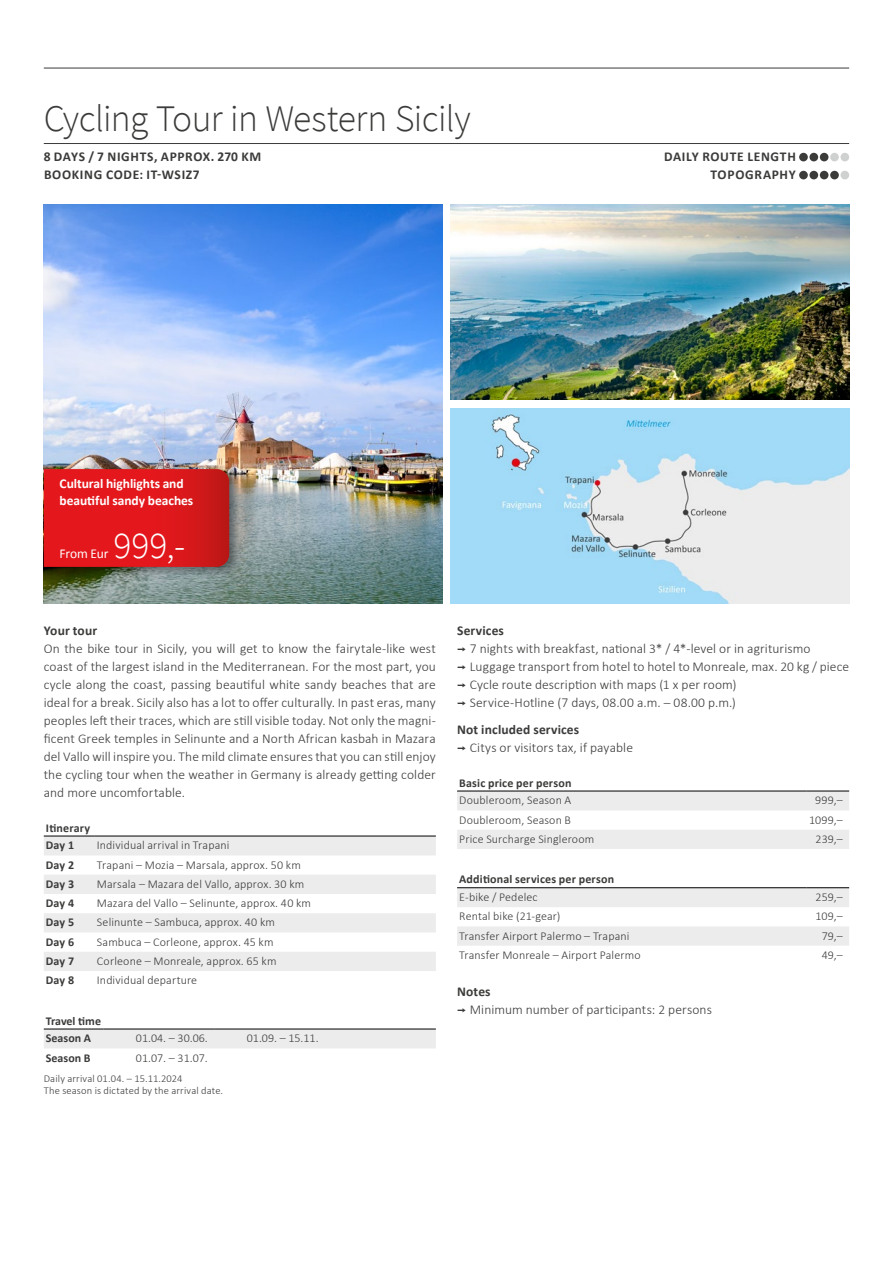
<style>
.page{position:relative;width:893px;height:1263px;background:#fff}
.page>*{position:absolute;margin:0;border:0;box-sizing:border-box;transform-origin:0 0}
.t1{font:300 37.5px "Source Sans Pro";letter-spacing:-.02em;color:#3b3b3a}
.t2{font:300 37.5px "Source Sans Pro";color:#fff}
.t3{font:300 13.5px/18px "Calibri";letter-spacing:.005em;color:#3b3b3a}
.t4{font:700 13.5px/18px "Calibri";letter-spacing:.05em;color:#3b3b3a}
.t5{font:700 13.5px/17.2px "Calibri";letter-spacing:-.005em;color:#fff}
.t6{font:700 13.5px "Calibri";letter-spacing:.005em;color:#3b3b3a}
.t7{font:13.5px "Calibri";letter-spacing:-.01em;color:#fff}
.t8{font:300 12px "Calibri";letter-spacing:.01em;color:#3b3b3a}
.t9{font:700 12px/17.7px "Calibri";letter-spacing:.015em;color:#3b3b3a}
.t10{font:300 10.5px/12px "Calibri";letter-spacing:.015em;color:#3b3b3a}
.s1{font-weight:700}
.s2{font-family:"Interstate";font-weight:400}
</style>
<div class="page">
<img style="left:44px;top:204px;width:398px;height:400px">
<img style="left:451px;top:204px;width:398px;height:196px">
<img style="left:451px;top:408px;width:398px;height:196px">
<div style="left:40px;top:463px;width:204px;height:116px;background:#000;opacity:.45"></div>
<svg style="left:44px;top:469px;width:185px;height:98px"></svg>
<hr style="left:44px;top:143px;width:805px;height:1px;background:#3b3b3a">
<hr style="left:44px;top:68px;width:805px;height:1px;background:#3b3b3a">
<div style="left:799px;top:153px;width:9px;height:8px;background:#3b3b3a;border-radius:50%"></div>
<div style="left:809px;top:153px;width:9px;height:8px;background:#3b3b3a;border-radius:50%"></div>
<div style="left:820px;top:153px;width:8px;height:8px;background:#3b3b3a;border-radius:50%"></div>
<div style="left:830px;top:153px;width:9px;height:8px;background:#cfd0d0;border-radius:50%"></div>
<div style="left:840px;top:153px;width:9px;height:8px;background:#cfd0d0;border-radius:50%"></div>
<div style="left:799px;top:171px;width:9px;height:8px;background:#3b3b3a;border-radius:50%"></div>
<div style="left:809px;top:171px;width:9px;height:8px;background:#3b3b3a;border-radius:50%"></div>
<div style="left:820px;top:171px;width:8px;height:8px;background:#3b3b3a;border-radius:50%"></div>
<div style="left:830px;top:171px;width:9px;height:8px;background:#3b3b3a;border-radius:50%"></div>
<div style="left:840px;top:171px;width:9px;height:8px;background:#cfd0d0;border-radius:50%"></div>
<svg style="left:44px;top:837px;width:392px;height:134px;fill:#ececed"></svg>
<hr style="left:44px;top:836px;width:51px;height:1px;background:#000">
<hr style="left:95px;top:836px;width:341px;height:1px;background:#000">
<div style="left:44px;top:1030px;width:392px;height:18px;background:#ececed"></div>
<hr style="left:44px;top:1029px;width:59px;height:1px;background:#000">
<hr style="left:103px;top:1029px;width:111px;height:1px;background:#000">
<hr style="left:214px;top:1029px;width:111px;height:1px;background:#000">
<hr style="left:325px;top:1029px;width:111px;height:1px;background:#000">
<svg style="left:457px;top:792px;width:392px;height:57px"></svg>
<hr style="left:457px;top:791px;width:349px;height:1px;background:#000">
<hr style="left:806px;top:791px;width:43px;height:1px;background:#000">
<svg style="left:457px;top:888px;width:392px;height:58px"></svg>
<hr style="left:457px;top:887px;width:349px;height:1px;background:#000">
<hr style="left:806px;top:887px;width:43px;height:1px;background:#000">
<h1 class="t1" style="left:44px;top:96px;width:429px">Cycling Tour in Western Sicily</h1>
<p class="t4" style="left:44px;top:147px;width:219px">8 DAYS / 7 NIGHTS, APPROX. 270 KM<br>BOOKING CODE: IT-WSIZ7</p>
<p class="t5" style="left:60px;top:474px;width:135px">Cultural highlights and beautiful sandy beaches</p>
<h1 class="t2" style="left:114px;top:522px;width:73px">999,-</h1>
<p class="t7" style="left:60px;top:544px;width:50px">From Eur</p>
<p class="t4" style="left:664px;top:147px;width:133px;text-align:right">DAILY ROUTE LENGTH<br>TOPOGRAPHY</p>
<p class="t6" style="left:44px;top:621px;width:55px">Your tour</p>
<p class="t3" style="left:44px;top:640px;width:394px;text-align:justify">On the bike tour in Sicily, you will get to know the fairytale-like west coast of the largest island in the Mediterranean. For the most part, you cycle along the coast, passing beautiful white sandy beaches that are ideal for a break. Sicily also has a lot to offer culturally. In past eras, many peoples left their traces, which are still visible today. Not only the magni&shy;ficent Greek temples in Selinunte and a North African kasbah in Mazara del Vallo will inspire you. The mild climate ensures that you can still enjoy the cycling tour when the weather in Germany is already getting colder and more uncomfortable.</p>
<p class="t9" style="left:46px;top:818px;width:46px">Itinerary<br>Day 1</p>
<p class="t8" style="left:97px;top:838px;width:134px">Individual arrival in Trapani</p>
<p class="t9" style="left:46px;top:855px;width:30px">Day 2</p>
<p class="t8" style="left:97px;top:857px;width:205px">Trapani – Mozia – Marsala, approx. 50 km</p>
<p class="t9" style="left:46px;top:875px;width:30px">Day 3</p>
<p class="t8" style="left:97px;top:876px;width:209px">Marsala – Mazara del Vallo, approx. 30 km</p>
<p class="t9" style="left:46px;top:894px;width:30px">Day 4</p>
<p class="t8" style="left:97px;top:896px;width:216px">Mazara del Vallo – Selinunte, approx. 40 km</p>
<p class="t9" style="left:46px;top:913px;width:30px">Day 5</p>
<p class="t8" style="left:97px;top:915px;width:180px">Selinunte – Sambuca, approx. 40 km</p>
<p class="t9" style="left:46px;top:932px;width:30px">Day 6</p>
<p class="t8" style="left:97px;top:934px;width:178px">Sambuca – Corleone, approx. 45 km</p>
<p class="t9" style="left:46px;top:952px;width:30px">Day 7</p>
<p class="t8" style="left:97px;top:953px;width:181px">Corleone – Monreale, approx. 65 km</p>
<p class="t9" style="left:46px;top:971px;width:30px">Day 8</p>
<p class="t8" style="left:97px;top:973px;width:102px">Individual departure</p>
<p class="t9" style="left:46px;top:1011px;width:57px">Travel time<br>Season A</p>
<p class="t8" style="left:136px;top:1031px;width:73px">01.04. – 30.06.</p>
<p class="t8" style="left:247px;top:1031px;width:73px">01.09. – 15.11.</p>
<p class="t9" style="left:46px;top:1048px;width:46px">Season B</p>
<p class="t8" style="left:136px;top:1050px;width:73px">01.07. – 31.07.</p>
<p class="t10" style="left:44px;top:1073px;width:181px">Daily arrival 01.04. – 15.11.2024<br>The season is dictated by the arrival date.</p>
<p class="t3" style="left:457px;top:622px;width:394px"><span class="s1">Services<br></span><span class="s2">¬</span> 7 nights with breakfast, national 3* / 4*-level or in agriturismo<br><span class="s2">¬</span> Luggage transport from hotel to hotel to Monreale, max. 20 kg / piece <span class="s2">¬</span> Cycle route description with maps (1 x per room)<br><span class="s2">¬</span> Service-Hotline (7 days, 08.00 a.m. – 08.00 p.m.)</p>
<p class="t3" style="left:457px;top:721px;width:177px"><span class="s1">Not included services<br></span><span class="s2">¬</span> Citys or visitors tax, if payable</p>
<p class="t9" style="left:459px;top:773px;width:114px">Basic price per person</p>
<p class="t8" style="left:459px;top:793px;width:114px">Doubleroom, Season A</p>
<p class="t8" style="left:815px;top:793px;width:29px">999,–</p>
<p class="t8" style="left:459px;top:812px;width:113px">Doubleroom, Season B</p>
<p class="t8" style="left:809px;top:812px;width:35px">1099,–</p>
<p class="t8" style="left:459px;top:831px;width:137px">Price Surcharge Singleroom</p>
<p class="t8" style="left:816px;top:831px;width:29px">239,–</p>
<p class="t9" style="left:459px;top:870px;width:156px">Additional services per person</p>
<p class="t8" style="left:459px;top:890px;width:80px">E-bike / Pedelec</p>
<p class="t8" style="left:816px;top:890px;width:29px">259,–</p>
<p class="t8" style="left:459px;top:909px;width:103px">Rental bike (21-gear)</p>
<p class="t8" style="left:815px;top:909px;width:29px">109,–</p>
<p class="t8" style="left:459px;top:928px;width:172px">Transfer Airport Palermo – Trapani</p>
<p class="t8" style="left:822px;top:928px;width:23px">79,–</p>
<p class="t8" style="left:459px;top:947px;width:183px">Transfer Monreale – Airport Palermo</p>
<p class="t8" style="left:822px;top:947px;width:22px">49,–</p>
<p class="t3" style="left:457px;top:983px;width:256px"><span class="s1">Notes<br></span><span class="s2">¬</span> Minimum number of participants: 2 persons</p>
</div>
